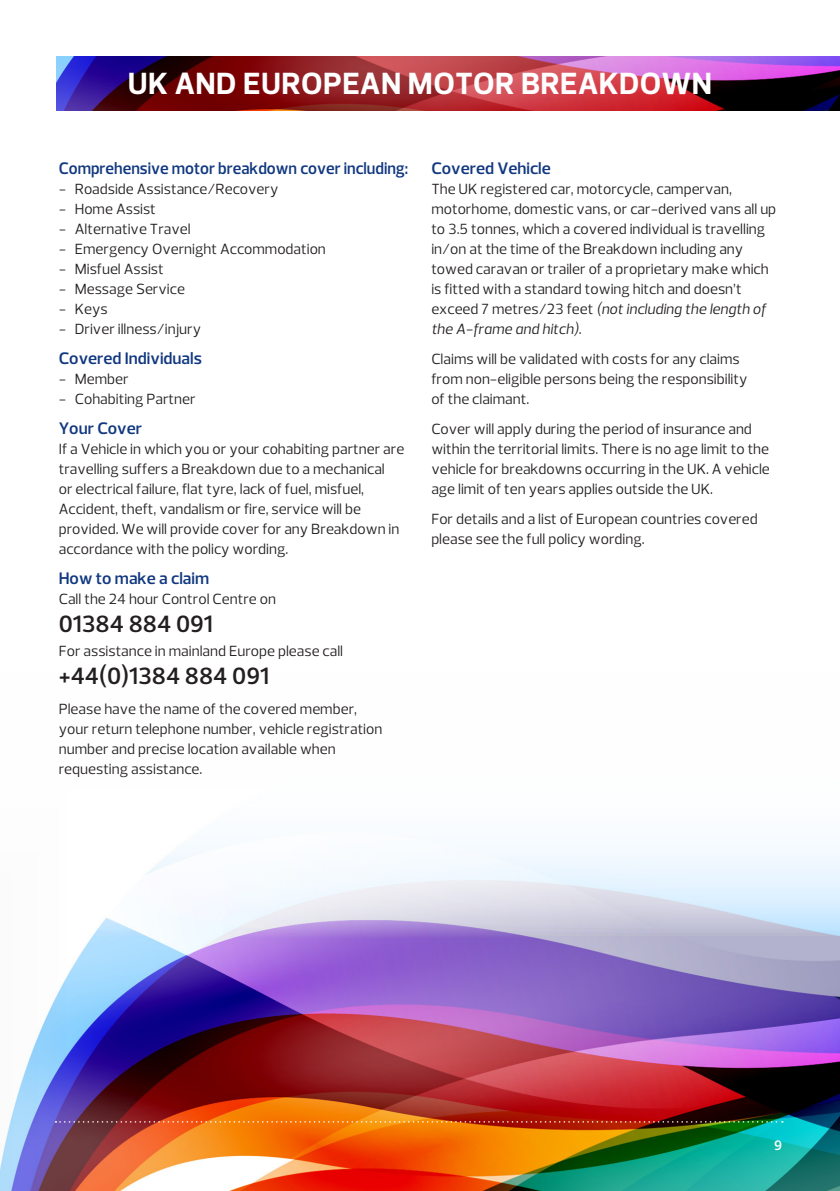
<style>
.page{position:relative;width:840px;height:1191px;background:#fff}
.page>*{position:absolute;margin:0;border:0;box-sizing:border-box;transform-origin:0 0}
.t1{font:700 31.2px "Prelo";letter-spacing:.015em;color:#fff}
.t2{font:600 24px "Prelo";color:#231f20}
.t3{font:600 17px "Prelo";color:#113880}
.t4{font:600 17px "Prelo";color:#113880;scale:.95 1}
.t5{font:15px/20px "Prelo";color:#231f20}
.t6{font:600 14px "Prelo";color:#fff}
.s1{font-style:italic}
</style>
<div class="page">
<img style="left:0;top:937px;width:839px;height:254px">
<svg style="left:55px;top:1121px;width:727px;height:1px"></svg>
<svg style="left:92px;top:847px;width:747px;height:90px"></svg>
<img style="left:57px;top:57px;width:782px;height:53px">
<p class="t1" style="left:128px;top:64px;width:585px">UK AND EUROPEAN MOTOR BREAKDOWN</p>
<p class="t4" style="left:59px;top:157px;width:369px">Comprehensive motor breakdown cover including:</p>
<p class="t5" style="left:59px;top:179px;width:221px">- Roadside Assistance/Recovery</p>
<p class="t5" style="left:59px;top:199px;width:99px">- Home Assist</p>
<p class="t5" style="left:59px;top:219px;width:133px">- Alternative Travel</p>
<p class="t5" style="left:59px;top:239px;width:268px">- Emergency Overnight Accommodation</p>
<p class="t5" style="left:59px;top:259px;width:106px">- Misfuel Assist</p>
<p class="t5" style="left:59px;top:279px;width:128px">- Message Service</p>
<p class="t5" style="left:59px;top:299px;width:50px">- Keys</p>
<p class="t5" style="left:59px;top:319px;width:144px">- Driver illness/injury</p>
<p class="t3" style="left:59px;top:347px;width:144px">Covered Individuals</p>
<p class="t5" style="left:59px;top:369px;width:71px">- Member</p>
<p class="t5" style="left:59px;top:389px;width:138px">- Cohabiting Partner</p>
<p class="t3" style="left:59px;top:417px;width:85px">Your Cover</p>
<p class="t5" style="left:59px;top:439px;width:347px">If a Vehicle in which you or your cohabiting partner are travelling suffers a Breakdown due to a mechanical<br>or electrical failure, flat tyre, lack of fuel, misfuel, Accident, theft, vandalism or fire, service will be provided. We will provide cover for any Breakdown in accordance with the policy wording.</p>
<p class="t3" style="left:59px;top:567px;width:152px">How to make a claim</p>
<p class="t5" style="left:59px;top:589px;width:219px">Call the 24 hour Control Centre on</p>
<p class="t2" style="left:59px;top:609px;width:155px">01384 884 091</p>
<p class="t5" style="left:59px;top:641px;width:286px">For assistance in mainland Europe please call</p>
<p class="t2" style="left:59px;top:661px;width:212px">+44(0)1384 884 091</p>
<p class="t5" style="left:59px;top:699px;width:300px">Please have the name of the covered member,</p>
<p class="t5" style="left:59px;top:719px;width:325px">your return telephone number, vehicle registration number and precise location available when</p>
<p class="t5" style="left:59px;top:759px;width:145px">requesting assistance.</p>
<p class="t3" style="left:431px;top:157px;width:121px">Covered Vehicle</p>
<p class="t5" style="left:431px;top:179px;width:346px">The UK registered car, motorcycle, campervan, motorhome, domestic vans, or car-derived vans all up to 3.5 tonnes, which a covered individual is travelling in/on at the time of the Breakdown including any towed caravan or trailer of a proprietary make which is fitted with a standard towing hitch and doesn’t exceed 7 metres/23 feet <span class="s1">(not including the length of the A-frame and hitch)</span>.</p>
<p class="t5" style="left:431px;top:349px;width:310px">Claims will be validated with costs for any claims</p>
<p class="t5" style="left:431px;top:369px;width:317px">from non-eligible persons being the responsibility</p>
<p class="t5" style="left:431px;top:389px;width:99px">of the claimant.</p>
<p class="t5" style="left:431px;top:419px;width:340px">Cover will apply during the period of insurance and within the territorial limits. There is no age limit to the vehicle for breakdowns occurring in the UK. A vehicle age limit of ten years applies outside the UK.</p>
<p class="t5" style="left:431px;top:509px;width:328px">For details and a list of European countries covered</p>
<p class="t5" style="left:431px;top:529px;width:215px">please see the full policy wording.</p>
<p class="t6" style="left:773px;top:1137px;width:9px">9</p>
</div>
